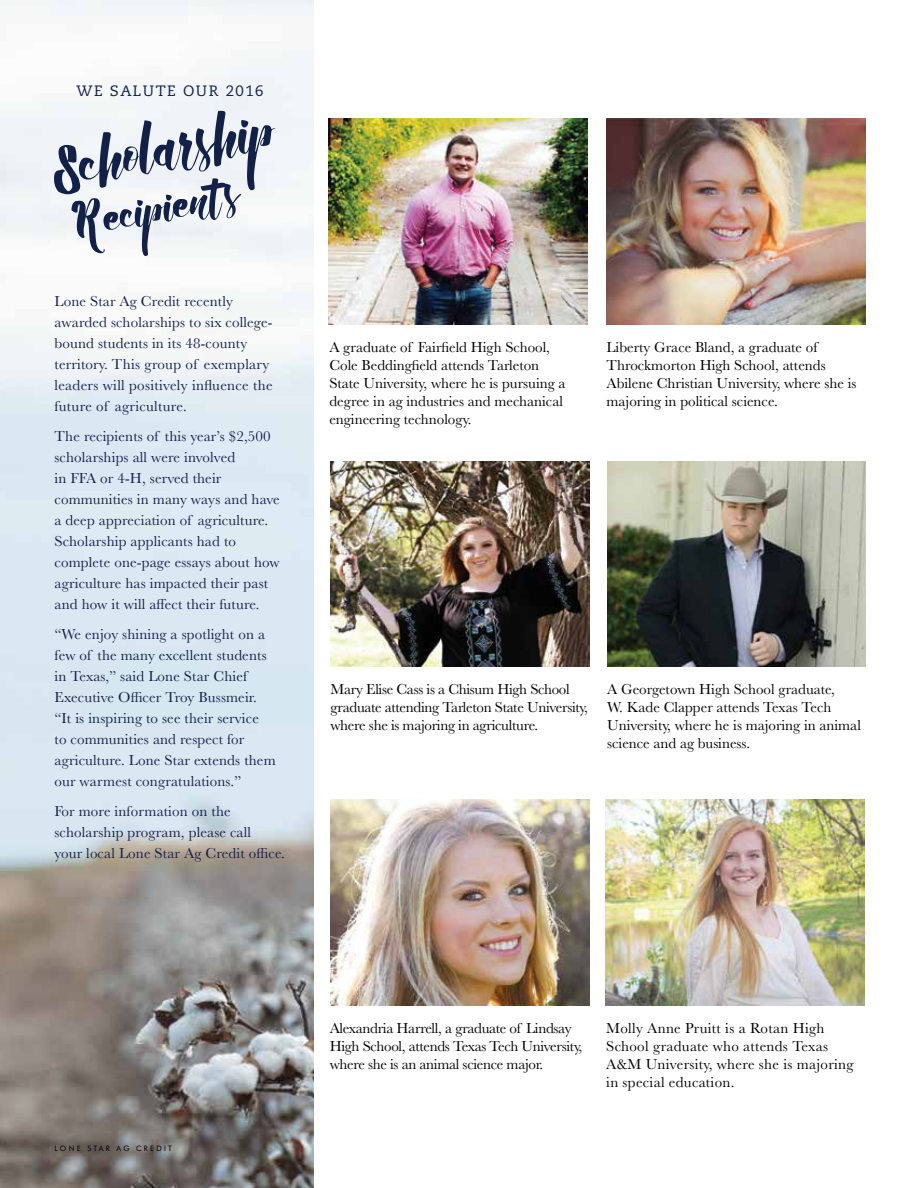
<style>
.page{position:relative;width:918px;height:1188px;background:#fff}
.page>*{position:absolute;margin:0;border:0;box-sizing:border-box;transform-origin:0 0}
.t1{font:15px/21px "Baskerville";letter-spacing:.01em;color:#132048}
.t2{font:15px/18px "Baskerville";color:#000}
.t3{font:15px/18px "Baskerville";letter-spacing:-.02em;color:#000}
.t4{font:15px/18px "Baskerville";letter-spacing:.02em;color:#000}
.t5{font:15px "Caecilia LT Std";letter-spacing:.1em;color:#132048}
.t6{font:7.5px "Futura BT";letter-spacing:.3em;color:#000}
</style>
<div class="page">
<img style="left:606px;top:118px;width:259px;height:206px">
<img style="left:607px;top:461px;width:259px;height:206px">
<img style="left:606px;top:800px;width:259px;height:206px">
<img style="left:330px;top:800px;width:259px;height:206px">
<img style="left:329px;top:118px;width:258px;height:206px">
<img style="left:330px;top:461px;width:259px;height:206px">
<img style="left:0;top:0;width:313px;height:1188px">
<svg style="left:54px;top:111px;width:221px;height:145px"></svg>
<p class="t5" style="left:77px;top:82px;width:188px">WE SALUTE OUR 2016</p>
<p class="t1" style="left:55px;top:291px;width:220px">Lone Star Ag Credit recently awarded scholarships to six college&shy;bound students in its 48-county territory. This group of exemplary leaders will positively influence the future of agriculture.</p>
<p class="t1" style="left:55px;top:426px;width:227px">The recipients of this year’s $2,500 scholarships all were involved<br>in FFA or 4-H, served their communities in many ways and have a deep appreciation of agriculture.<br>Scholarship applicants had to complete one-page essays about how agriculture has impacted their past and how it will affect their future.</p>
<p class="t1" style="left:55px;top:624px;width:223px">“We enjoy shining a spotlight on a few of the many excellent students in Texas,” said Lone Star Chief Executive Officer Troy Bussmeir. “It is inspiring to see their service<br>to communities and respect for agriculture. Lone Star extends them our warmest congratulations.”</p>
<p class="t1" style="left:55px;top:801px;width:232px">For more information on the scholarship program, please call<br>your local Lone Star Ag Credit office.</p>
<p class="t2" style="left:329px;top:338px;width:238px">A graduate of Fairfield High School, Cole Beddingfield attends Tarleton State University, where he is pursuing a degree in ag industries and mechanical engineering technology.</p>
<p class="t2" style="left:607px;top:338px;width:251px">Liberty Grace Bland, a graduate of Throckmorton High School, attends Abilene Christian University, where she is majoring in political science.</p>
<p class="t3" style="left:331px;top:681px;width:259px">Mary Elise Cass is a Chisum High School graduate attending Tarleton State University, where she is majoring in agriculture.</p>
<p class="t2" style="left:607px;top:681px;width:255px">A Georgetown High School graduate,<br>W. Kade Clapper attends Texas Tech University, where he is majoring in animal science and ag business.</p>
<p class="t6" style="left:55px;top:1143px;width:119px">LONE STAR AG CREDIT</p>
<p class="t3" style="left:330px;top:1019px;width:254px">Alexandria Harrell, a graduate of Lindsay<br>High School, attends Texas Tech University, where she is an animal science major.</p>
<p class="t4" style="left:606px;top:1019px;width:249px">Molly Anne Pruitt is a Rotan High<br>School graduate who attends Texas<br>A&amp;M University, where she is majoring in special education.</p>
</div>
